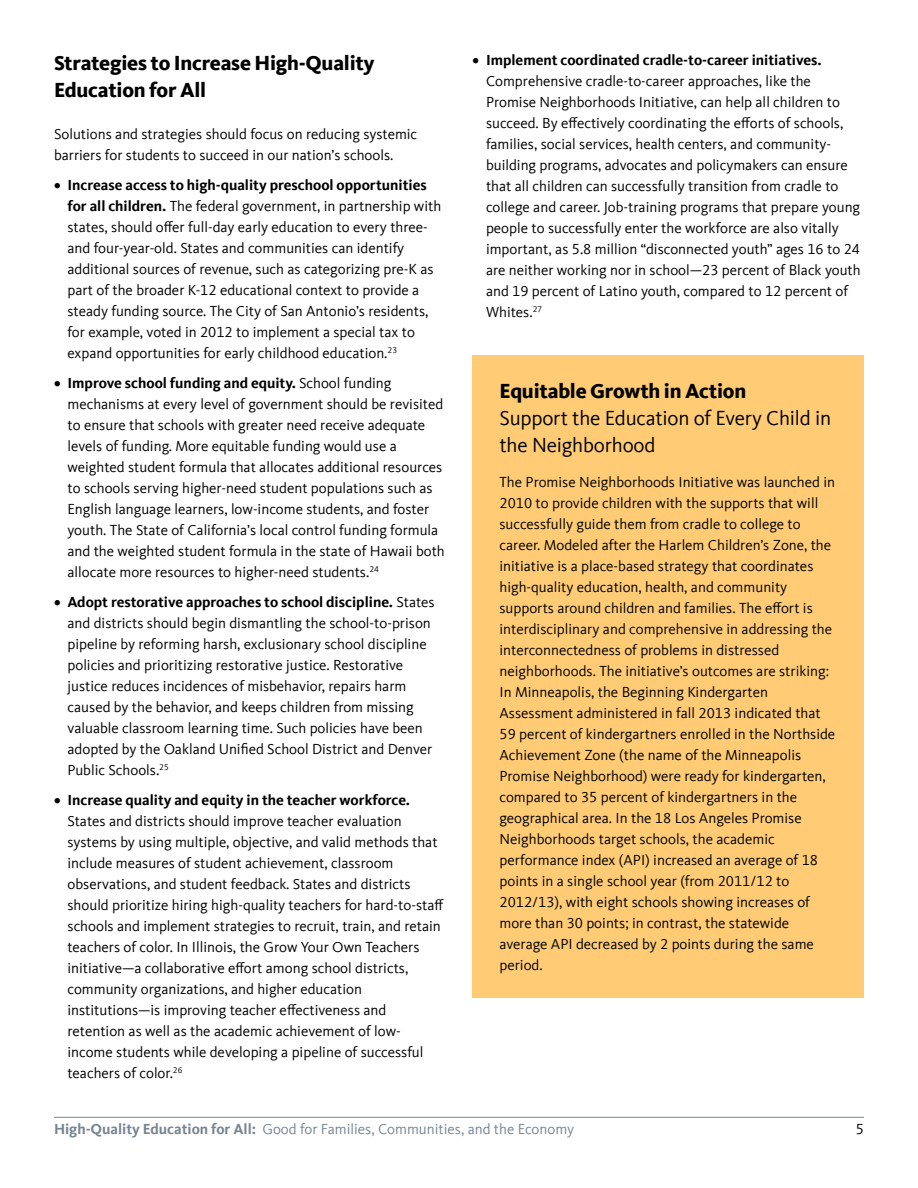
<style>
.page{position:relative;width:918px;height:1188px;background:#fff}
.page>*{position:absolute;margin:0;border:0;box-sizing:border-box;transform-origin:0 0}
.t1{font:800 21px/27px "Kievit Offc";letter-spacing:-.01em;color:#000}
.t2{font:21px/27px "Kievit Offc";letter-spacing:-.01em;color:#000}
.t3{font:15px/21px "Kievit Offc";color:#000}
.t4{font:700 15px "Kievit Offc";color:#000}
.t5{font:15px "Kievit Offc";color:#778592}
.s1{font-weight:700}
</style>
<div class="page">
<hr style="left:54px;top:1117px;width:810px;height:1px;background:#778592">
<div style="left:472px;top:356px;width:392px;height:642px;background:#ffcc75"></div>
<h1 class="t1" style="left:54px;top:49px;width:322px">Strategies to Increase High-Quality<br>Education for All</h1>
<p class="t3" style="left:54px;top:124px;width:365px">Solutions and strategies should focus on reducing systemic barriers for students to succeed in our nation’s schools.</p>
<p class="t3" style="left:68px;top:175px;width:375px;text-indent:-14px"><span class="s1">• Increase access to high-quality preschool opportunities for all children.</span> The federal government, in partnership with states, should offer full-day early education to every three&shy;and four-year-old. States and communities can identify additional sources of revenue, such as categorizing pre-K as part of the broader K-12 educational context to provide a steady funding source. The City of San Antonio’s residents, for example, voted in 2012 to implement a special tax to expand opportunities for early childhood education.<sup>23</sup></p>
<p class="t3" style="left:68px;top:373px;width:379px;text-indent:-14px"><span class="s1">• Improve school funding and equity.</span> School funding mechanisms at every level of government should be revisited to ensure that schools with greater need receive adequate levels of funding. More equitable funding would use a weighted student formula that allocates additional resources to schools serving higher-need student populations such as English language learners, low-income students, and foster youth. The State of California’s local control funding formula and the weighted student formula in the state of Hawaii both allocate more resources to higher-need students.<sup>24</sup></p>
<p class="t3" style="left:68px;top:592px;width:369px;text-indent:-14px"><span class="s1">• Adopt restorative approaches to school discipline.</span> States and districts should begin dismantling the school-to-prison pipeline by reforming harsh, exclusionary school discipline policies and prioritizing restorative justice. Restorative justice reduces incidences of misbehavior, repairs harm caused by the behavior, and keeps children from missing valuable classroom learning time. Such policies have been adopted by the Oakland Unified School District and Denver Public Schools.<sup>25</sup></p>
<p class="t4" style="left:54px;top:791px;width:358px">• Increase quality and equity in the teacher workforce.</p>
<p class="t3" style="left:68px;top:811px;width:378px">States and districts should improve teacher evaluation systems by using multiple, objective, and valid methods that include measures of student achievement, classroom observations, and student feedback. States and districts should prioritize hiring high-quality teachers for hard-to-staff schools and implement strategies to recruit, train, and retain teachers of color. In Illinois, the Grow Your Own Teachers initiative—a collaborative effort among school districts, community organizations, and higher education institutions—is improving teacher effectiveness and retention as well as the academic achievement of low&shy;income students while developing a pipeline of successful teachers of color.<sup>26</sup></p>
<p class="t4" style="left:473px;top:52px;width:351px">• Implement coordinated cradle-to-career initiatives.</p>
<p class="t3" style="left:486px;top:71px;width:376px">Comprehensive cradle-to-career approaches, like the Promise Neighborhoods Initiative, can help all children to succeed. By effectively coordinating the efforts of schools, families, social services, health centers, and community&shy;building programs, advocates and policymakers can ensure that all children can successfully transition from cradle to college and career. Job-training programs that prepare young people to successfully enter the workforce are also vitally important, as 5.8 million “disconnected youth” ages 16 to 24 are neither working nor in school—23 percent of Black youth and 19 percent of Latino youth, compared to 12 percent of Whites.<sup>27</sup></p>
<h1 class="t1" style="left:500px;top:378px;width:248px">Equitable Growth in Action</h1>
<h1 class="t2" style="left:500px;top:405px;width:333px">Support the Education of Every Child in the Neighborhood</h1>
<p class="t3" style="left:500px;top:472px;width:337px">The Promise Neighborhoods Initiative was launched in 2010 to provide children with the supports that will successfully guide them from cradle to college to career. Modeled after the Harlem Children’s Zone, the initiative is a place-based strategy that coordinates high-quality education, health, and community supports around children and families. The effort is interdisciplinary and comprehensive in addressing the interconnectedness of problems in distressed neighborhoods. The initiative’s outcomes are striking:<br>In Minneapolis, the Beginning Kindergarten Assessment administered in fall 2013 indicated that 59 percent of kindergartners enrolled in the Northside Achievement Zone (the name of the Minneapolis Promise Neighborhood) were ready for kindergarten, compared to 35 percent of kindergartners in the geographical area. In the 18 Los Angeles Promise Neighborhoods target schools, the academic performance index (API) increased an average of 18 points in a single school year (from 2011/12 to 2012/13), with eight schools showing increases of more than 30 points; in contrast, the statewide average API decreased by 2 points during the same period.</p>
<p class="t5" style="left:54px;top:1121px;width:522px"><span class="s1">High-Quality Education for All:</span> Good for Families, Communities, and the Economy</p>
<p class="t3" style="left:856px;top:1119px;width:10px">5</p>
</div>
